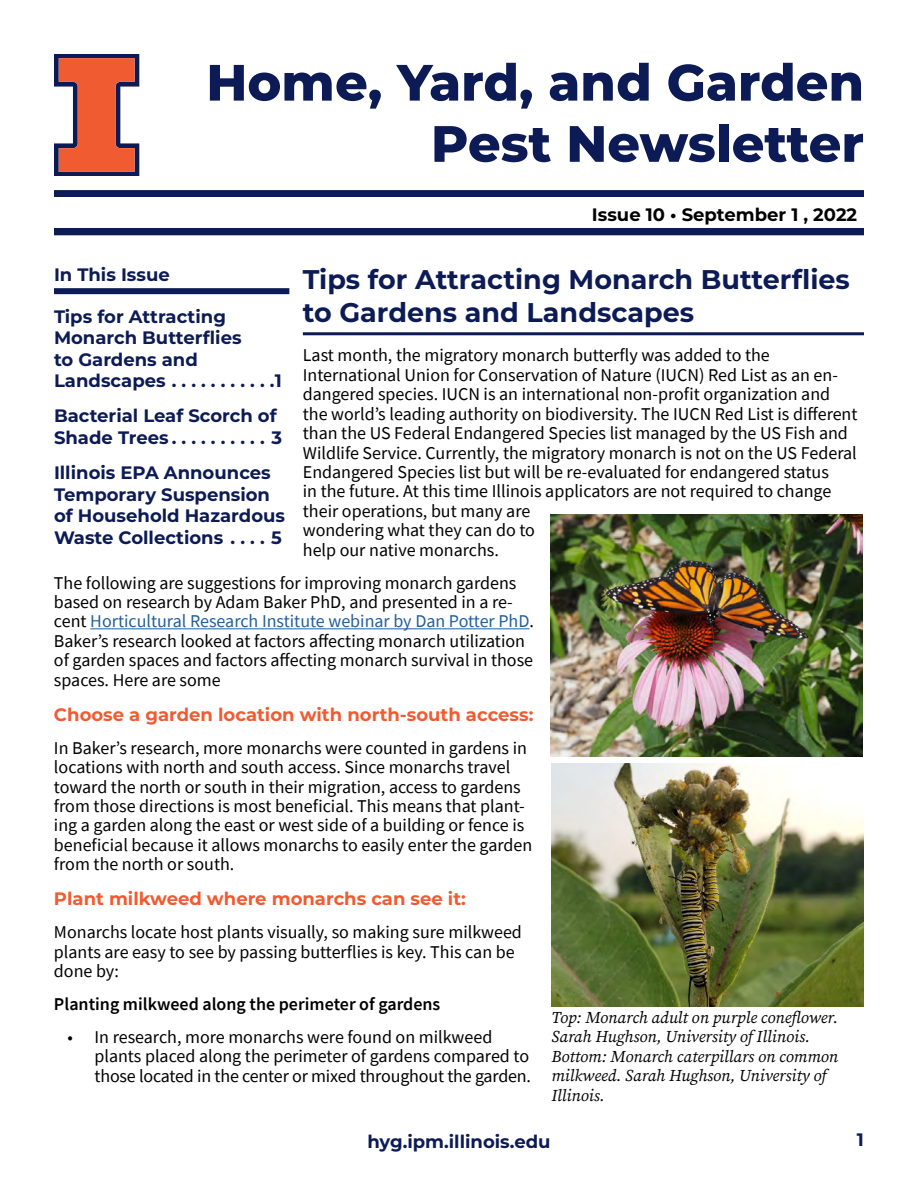
<style>
.page{position:relative;width:918px;height:1188px;background:#fff}
.page>*{position:absolute;margin:0;border:0;box-sizing:border-box;transform-origin:0 0}
.t1{font:800 51px/61.2px "Montserrat";color:#0c1b55;text-align:right}
.t2{font:700 27px/32.4px "Montserrat";color:#0c1b55}
.t3{font:18px/19.4px "Source Sans Pro";color:#000}
.t4{font:700 18px/21.6px "Montserrat";color:#0c1b55}
.t5{font:700 18px "Montserrat";color:#f15b31}
.t6{font:600 18px "Source Sans Pro";color:#000}
.t7{font:700 18px "Montserrat";color:#000}
.t8{font:italic 16.5px/19.5px "Source Serif Pro";color:#000}
.s1{color:#215e9e}
</style>
<div class="page">
<div style="left:54px;top:190px;width:810px;height:8px;background:#0c1b55"></div>
<svg style="left:54px;top:54px;width:85px;height:122px"></svg>
<div style="left:54px;top:228px;width:810px;height:7px;background:#0c1b55"></div>
<div style="left:54px;top:288px;width:235px;height:6px;background:#0c1b55"></div>
<hr style="left:303px;top:332px;width:561px;height:3px;background:#0c1b55">
<hr style="left:90px;top:628px;width:440px;height:1px;background:#215e9e">
<img style="left:551px;top:514px;width:311px;height:243px">
<img style="left:551px;top:764px;width:312px;height:242px">
<h1 class="t1" style="left:206px;top:49px;width:659px">Home, Yard, and Garden<br>Pest Newsletter</h1>
<p class="t7" style="left:592px;top:202px;width:267px">Issue 10 • September 1 , 2022</p>
<p class="t4" style="left:54px;top:263px;width:117px">In This Issue</p>
<p class="t4" style="left:54px;top:304px;width:230px">Tips for Attracting<br>Monarch Butterflies<br>to Gardens and<br>Landscapes . . . . . . . . . . 1</p>
<p class="t4" style="left:54px;top:404px;width:230px">Bacterial Leaf Scorch of<br>Shade Trees . . . . . . . . . . 3</p>
<p class="t4" style="left:54px;top:461px;width:233px">Illinois EPA Announces<br>Temporary Suspension of Household Hazardous<br>Waste Collections . . . . 5</p>
<h2 class="t2" style="left:303px;top:262px;width:549px">Tips for Attracting Monarch Butterflies to Gardens and Landscapes</h2>
<p class="t3" style="left:303px;top:346px;width:556px">Last month, the migratory monarch butterfly was added to the International Union for Conservation of Nature (IUCN) Red List as an en&shy;dangered species. IUCN is an international non-profit organization and the world’s leading authority on biodiversity. The IUCN Red List is different than the US Federal Endangered Species list managed by the US Fish and Wildlife Service. Currently, the migratory monarch is not on the US Federal Endangered Species list but will be re-evaluated for endangered status<br>in the future. At this time Illinois applicators are not required to change their operations, but many are<br>wondering what they can do to<br>help our native monarchs.</p>
<p class="t3" style="left:54px;top:573px;width:482px">The following are suggestions for improving monarch gardens based on research by Adam Baker PhD, and presented in a re&shy;cent <span class="s1">Horticultural Research Institute webinar by Dan Potter PhD</span>.<br>Baker’s research looked at factors affecting monarch utilization of garden spaces and factors affecting monarch survival in those spaces. Here are some</p>
<p class="t5" style="left:54px;top:701px;width:481px">Choose a garden location with north-south access:</p>
<p class="t3" style="left:54px;top:738px;width:480px">In Baker’s research, more monarchs were counted in gardens in locations with north and south access. Since monarchs travel toward the north or south in their migration, access to gardens from those directions is most beneficial. This means that plant&shy;ing a garden along the east or west side of a building or fence is beneficial because it allows monarchs to easily enter the garden from the north or south.</p>
<p class="t5" style="left:54px;top:886px;width:413px">Plant milkweed where monarchs can see it:</p>
<p class="t3" style="left:54px;top:923px;width:469px">Monarchs locate host plants visually, so making sure milkweed plants are easy to see by passing butterflies is key. This can be done by:</p>
<p class="t6" style="left:54px;top:992px;width:388px">Planting milkweed along the perimeter of gardens</p>
<p class="t3" style="left:94px;top:1027px;width:438px;text-indent:-27px">• In research, more monarchs were found on milkweed plants placed along the perimeter of gardens compared to those located in the center or mixed throughout the garden.</p>
<p class="t8" style="left:551px;top:1007px;width:288px">Top: Monarch adult on purple coneflower.<br>Sarah Hughson, University of Illinois.<br>Bottom: Monarch caterpillars on common milkweed. Sarah Hughson, University of Illinois.</p>
<p class="t4" style="left:367px;top:1129px;width:185px">hyg.ipm.illinois.edu</p>
<p class="t4" style="left:857px;top:1128px;width:9px">1</p>
</div>
